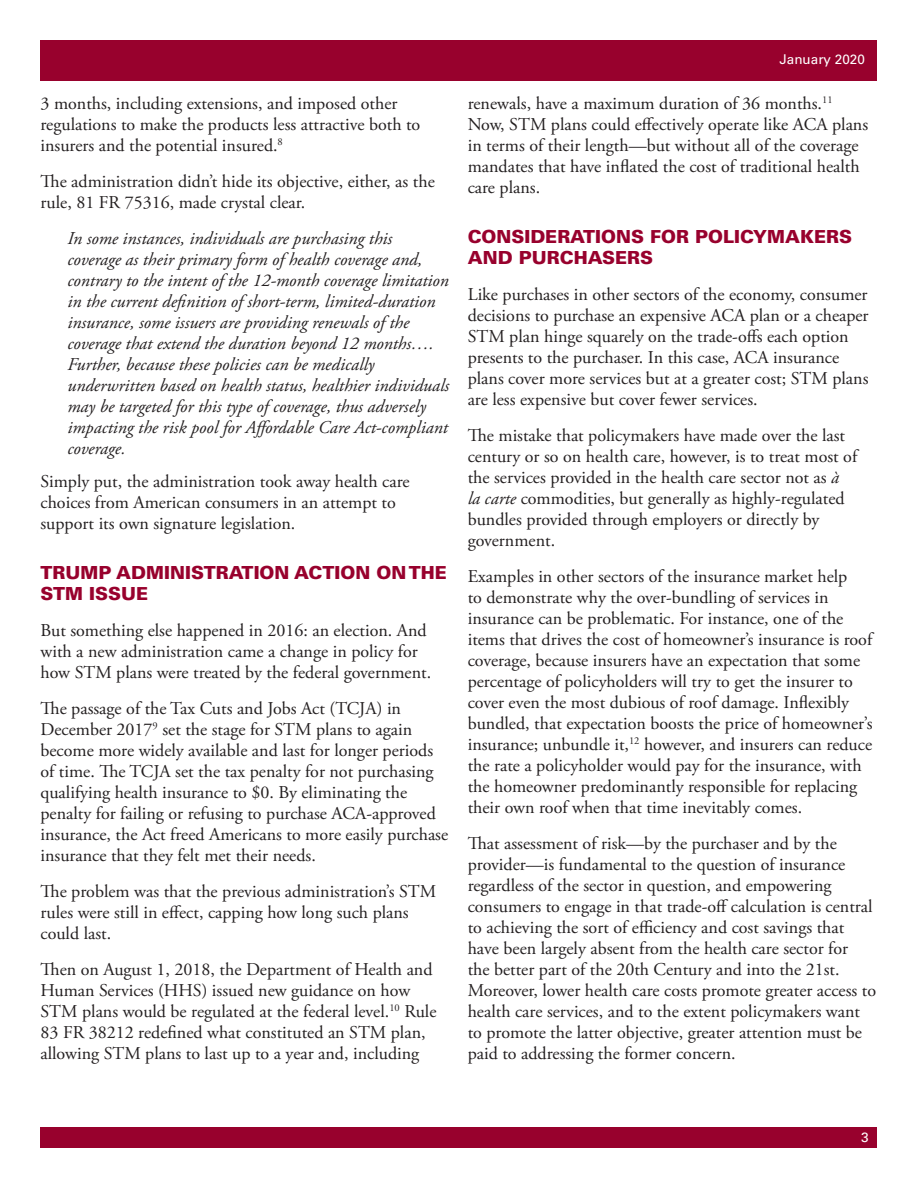
<style>
.page{position:relative;width:918px;height:1188px;background:#fff}
.page>*{position:absolute;margin:0;border:0;box-sizing:border-box;transform-origin:0 0}
.t1{font:18px/21px "Adobe Garamond Pro";color:#231f20}
.Extract_text{font:italic 18px/21px "Adobe Garamond Pro";color:#231f20}
.Heading_1{font:900 18px/21px "Univers LT Std";color:#98012d}
.t2{font:13.5px "Univers LT Std";color:#fff}
.s1{font-style:italic}
</style>
<div class="page">
<div style="left:40px;top:40px;width:838px;height:41px;background:#98012d"></div>
<div style="left:40px;top:1127px;width:838px;height:21px;background:#98012d"></div>
<p class="t1" style="left:40px;top:94px;width:381px">3 months, including extensions, and imposed other regulations to make the products less attractive both to insurers and the potential insured.<sup>8</sup></p>
<p class="t1" style="left:40px;top:172px;width:396px">The administration didn’t hide its objective, either, as the rule, 81 FR 75316, made crystal clear.</p>
<p class="Extract_text" style="left:68px;top:228px;width:383px">In some instances, individuals are purchasing this coverage as their primary form of health coverage and, contrary to the intent of the 12-month coverage limitation in the current definition of short-term, limited-duration insurance, some issuers are providing renewals of the coverage that extend the duration beyond 12 months….<br>Further, because these policies can be medically underwritten based on health status, healthier individuals may be targeted for this type of coverage, thus adversely impacting the risk pool for Affordable Care Act-compliant coverage.</p>
<p class="t1" style="left:40px;top:472px;width:371px">Simply put, the administration took away health care choices from American consumers in an attempt to support its own signature legislation.</p>
<p class="Heading_1" style="left:40px;top:562px;width:408px">TRUMP ADMINISTRATION ACTION ON THE<br>STM ISSUE</p>
<p class="t1" style="left:40px;top:620px;width:392px">But something else happened in 2016: an election. And with a new administration came a change in policy for how STM plans were treated by the federal government.</p>
<p class="t1" style="left:40px;top:698px;width:409px">The passage of the Tax Cuts and Jobs Act (TCJA) in December 2017<sup>9</sup> set the stage for STM plans to again become more widely available and last for longer periods of time. The TCJA set the tax penalty for not purchasing qualifying health insurance to $0. By eliminating the penalty for failing or refusing to purchase ACA-approved insurance, the Act freed Americans to more easily purchase insurance that they felt met their needs.</p>
<p class="t1" style="left:40px;top:881px;width:397px">The problem was that the previous administration’s STM rules were still in effect, capping how long such plans could last.</p>
<p class="t1" style="left:40px;top:959px;width:398px">Then on August 1, 2018, the Department of Health and Human Services (HHS) issued new guidance on how STM plans would be regulated at the federal level.<sup>10</sup> Rule 83 FR 38212 redefined what constituted an STM plan, allowing STM plans to last up to a year and, including</p>
<p class="t2" style="left:780px;top:51px;width:87px">January 2020</p>
<p class="t1" style="left:468px;top:94px;width:402px">renewals, have a maximum duration of 36 months.<sup>11<br></sup>Now, STM plans could effectively operate like ACA plans in terms of their length—but without all of the coverage mandates that have inflated the cost of traditional health care plans.</p>
<p class="Heading_1" style="left:468px;top:226px;width:386px">CONSIDERATIONS FOR POLICYMAKERS<br>AND PURCHASERS</p>
<p class="t1" style="left:468px;top:284px;width:402px">Like purchases in other sectors of the economy, consumer decisions to purchase an expensive ACA plan or a cheaper STM plan hinge squarely on the trade-offs each option presents to the purchaser. In this case, ACA insurance plans cover more services but at a greater cost; STM plans are less expensive but cover fewer services.</p>
<p class="t1" style="left:468px;top:425px;width:391px">The mistake that policymakers have made over the last century or so on health care, however, is to treat most of the services provided in the health care sector not as <span class="s1">à<br>la carte</span> commodities, but generally as highly-regulated bundles provided through employers or directly by government.</p>
<p class="t1" style="left:468px;top:566px;width:406px">Examples in other sectors of the insurance market help<br>to demonstrate why the over-bundling of services in insurance can be problematic. For instance, one of the items that drives the cost of homeowner’s insurance is roof coverage, because insurers have an expectation that some percentage of policyholders will try to get the insurer to cover even the most dubious of roof damage. Inflexibly bundled, that expectation boosts the price of homeowner’s insurance; unbundle it,<sup>12</sup> however, and insurers can reduce the rate a policyholder would pay for the insurance, with the homeowner predominantly responsible for replacing their own roof when that time inevitably comes.</p>
<p class="t1" style="left:468px;top:833px;width:410px">That assessment of risk—by the purchaser and by the provider—is fundamental to the question of insurance regardless of the sector in question, and empowering consumers to engage in that trade-off calculation is central to achieving the sort of efficiency and cost savings that have been largely absent from the health care sector for<br>the better part of the 20th Century and into the 21st.<br>Moreover, lower health care costs promote greater access to health care services, and to the extent policymakers want to promote the latter objective, greater attention must be paid to addressing the former concern.</p>
<p class="t2" style="left:861px;top:1129px;width:9px">3</p>
</div>
